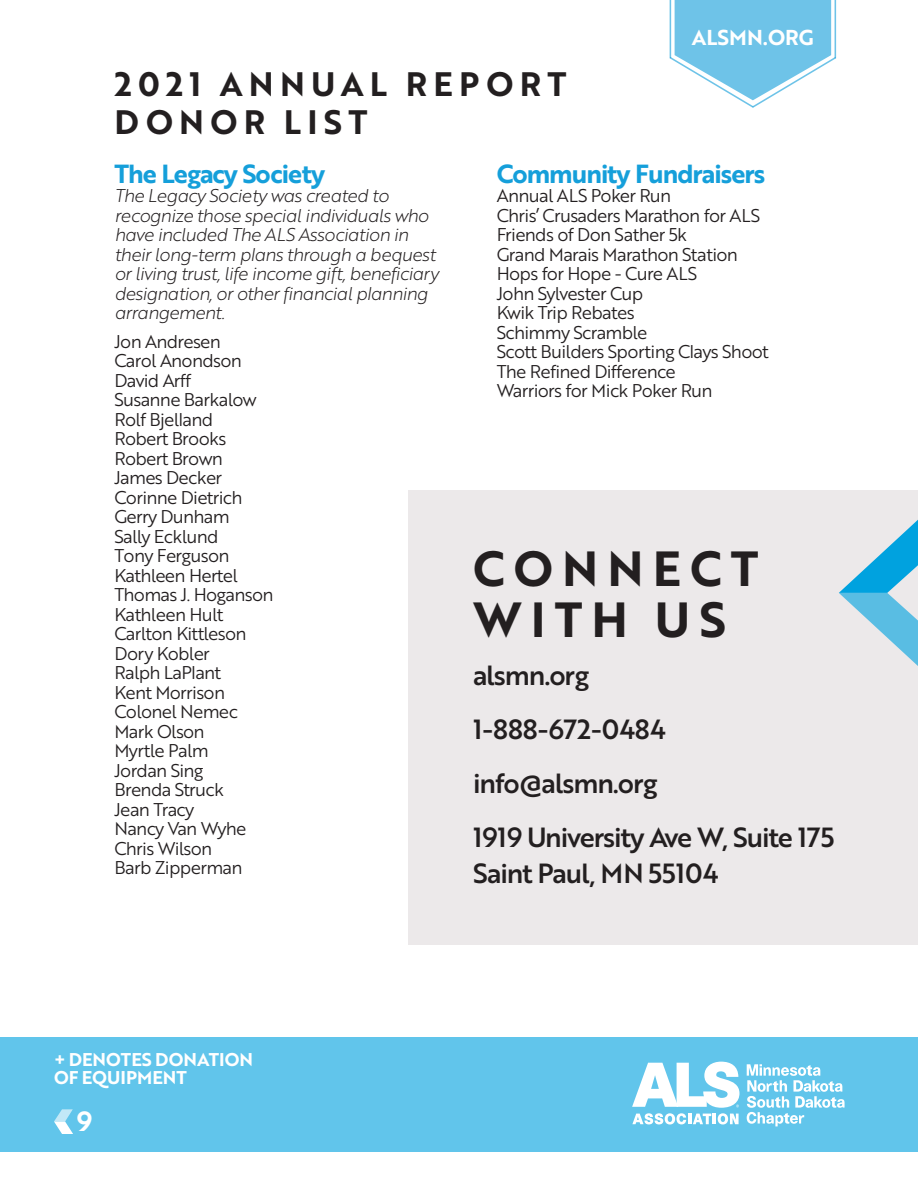
<style>
.page{position:relative;width:918px;height:1188px;background:#fff}
.page>*{position:absolute;margin:0;border:0;box-sizing:border-box;transform-origin:0 0}
.COBER_BIG{font:48px "Brother 1816 Bold";letter-spacing:.19em;color:#231f20}
.COBER_BIG-2{font:33px/37.5px "Brother 1816 Bold";letter-spacing:.19em;color:#231f20}
.Left{font:27px "Brother 1816 Medium";letter-spacing:-.04em;color:#231f20}
.Left-2{font:27px "Brother 1816 Medium";color:#231f20}
.Left-3{font:27px "Brother 1816 Bold";color:#fff}
.Left-4{font:25.5px "Brother 1816 Bold";letter-spacing:-.04em;color:#159fda}
.Left-5{font:21px "Brother 1816 Bold";color:#fff}
.Left-6{font:18px "Brother 1816 Book";letter-spacing:-.04em;color:#231f20}
.Left-7{font:18px/19.5px "Brother 1816 Light Italic";letter-spacing:-.04em;color:#231f20}
.Left-8{font:18px/18px "Brother 1816 Bold";color:#fff}
</style>
<div class="page">
<svg style="left:669px;top:0;width:168px;height:108px"></svg>
<div style="left:0;top:1037px;width:918px;height:114px;background:#61c5eb"></div>
<svg style="left:747px;top:1064px;width:98px;height:62px"></svg>
<svg style="left:632px;top:1062px;width:107px;height:63px"></svg>
<svg style="left:54px;top:1109px;width:19px;height:25px"></svg>
<div style="left:408px;top:490px;width:510px;height:455px;background:#ece9ea"></div>
<svg style="left:839px;top:520px;width:79px;height:146px"></svg>
<p class="COBER_BIG-2" style="left:114px;top:65px;width:454px">2021 ANNUAL REPORT<br>DONOR LIST</p>
<p class="Left-5" style="left:692px;top:22px;width:123px">ALSMN.ORG</p>
<p class="Left-4" style="left:114px;top:154px;width:212px">The Legacy Society</p>
<p class="Left-7" style="left:114px;top:185px;width:326px">The Legacy Society was created to recognize those special individuals who have included The ALS Association in their long-term plans through a bequest or living trust, life income gift, beneficiary designation, or other financial planning arrangement.</p>
<p class="Left-6" style="left:114px;top:328px;width:108px">Jon Andresen</p>
<p class="Left-6" style="left:114px;top:347px;width:129px">Carol Anondson</p>
<p class="Left-6" style="left:114px;top:367px;width:78px">David Arff</p>
<p class="Left-6" style="left:114px;top:386px;width:144px">Susanne Barkalow</p>
<p class="Left-6" style="left:114px;top:406px;width:100px">Rolf Bjelland</p>
<p class="Left-6" style="left:114px;top:425px;width:113px">Robert Brooks</p>
<p class="Left-6" style="left:114px;top:445px;width:110px">Robert Brown</p>
<p class="Left-6" style="left:114px;top:464px;width:109px">James Decker</p>
<p class="Left-6" style="left:114px;top:484px;width:130px">Corinne Dietrich</p>
<p class="Left-6" style="left:114px;top:503px;width:117px">Gerry Dunham</p>
<p class="Left-6" style="left:114px;top:523px;width:106px">Sally Ecklund</p>
<p class="Left-6" style="left:114px;top:542px;width:117px">Tony Ferguson</p>
<p class="Left-6" style="left:114px;top:562px;width:125px">Kathleen Hertel</p>
<p class="Left-6" style="left:114px;top:581px;width:161px">Thomas J. Hoganson</p>
<p class="Left-6" style="left:114px;top:601px;width:110px">Kathleen Hult</p>
<p class="Left-6" style="left:114px;top:620px;width:134px">Carlton Kittleson</p>
<p class="Left-6" style="left:114px;top:640px;width:97px">Dory Kobler</p>
<p class="Left-6" style="left:114px;top:659px;width:108px">Ralph LaPlant</p>
<p class="Left-6" style="left:114px;top:679px;width:112px">Kent Morrison</p>
<p class="Left-6" style="left:114px;top:698px;width:125px">Colonel Nemec</p>
<p class="Left-6" style="left:114px;top:718px;width:92px">Mark Olson</p>
<p class="Left-6" style="left:114px;top:737px;width:96px">Myrtle Palm</p>
<p class="Left-6" style="left:114px;top:757px;width:91px">Jordan Sing</p>
<p class="Left-6" style="left:114px;top:776px;width:111px">Brenda Struck</p>
<p class="Left-6" style="left:114px;top:796px;width:81px">Jean Tracy</p>
<p class="Left-6" style="left:114px;top:815px;width:134px">Nancy Van Wyhe</p>
<p class="Left-6" style="left:114px;top:835px;width:99px">Chris Wilson</p>
<p class="Left-6" style="left:114px;top:854px;width:130px">Barb Zipperman</p>
<p class="Left-4" style="left:497px;top:154px;width:270px">Community Fundraisers</p>
<p class="Left-6" style="left:497px;top:182px;width:176px">Annual ALS Poker Run</p>
<p class="Left-6" style="left:497px;top:202px;width:265px">Chris’ Crusaders Marathon for ALS</p>
<p class="Left-6" style="left:497px;top:221px;width:192px">Friends of Don Sather 5k</p>
<p class="Left-6" style="left:497px;top:241px;width:243px">Grand Marais Marathon Station</p>
<p class="Left-6" style="left:497px;top:260px;width:202px">Hops for Hope - Cure ALS</p>
<p class="Left-6" style="left:497px;top:280px;width:148px">John Sylvester Cup</p>
<p class="Left-6" style="left:497px;top:299px;width:139px">Kwik Trip Rebates</p>
<p class="Left-6" style="left:497px;top:319px;width:152px">Schimmy Scramble</p>
<p class="Left-6" style="left:497px;top:338px;width:273px">Scott Builders Sporting Clays Shoot</p>
<p class="Left-6" style="left:497px;top:358px;width:181px">The Refined Difference</p>
<p class="Left-6" style="left:497px;top:377px;width:217px">Warriors for Mick Poker Run</p>
<p class="COBER_BIG" style="left:473px;top:532px;width:287px">CONNECT</p>
<p class="COBER_BIG" style="left:473px;top:583px;width:255px">WITH US</p>
<p class="Left" style="left:473px;top:655px;width:118px">alsmn.org</p>
<p class="Left-2" style="left:473px;top:709px;width:194px">1-888-672-0484</p>
<p class="Left" style="left:473px;top:763px;width:186px">info@alsmn.org</p>
<p class="Left" style="left:473px;top:817px;width:363px">1919 University Ave W, Suite 175</p>
<p class="Left" style="left:473px;top:853px;width:247px">Saint Paul, MN 55104</p>
<p class="Left-8" style="left:54px;top:1050px;width:201px">+ DENOTES DONATION<br>OF EQUIPMENT</p>
<p class="Left-3" style="left:77px;top:1101px;width:17px">9</p>
</div>
